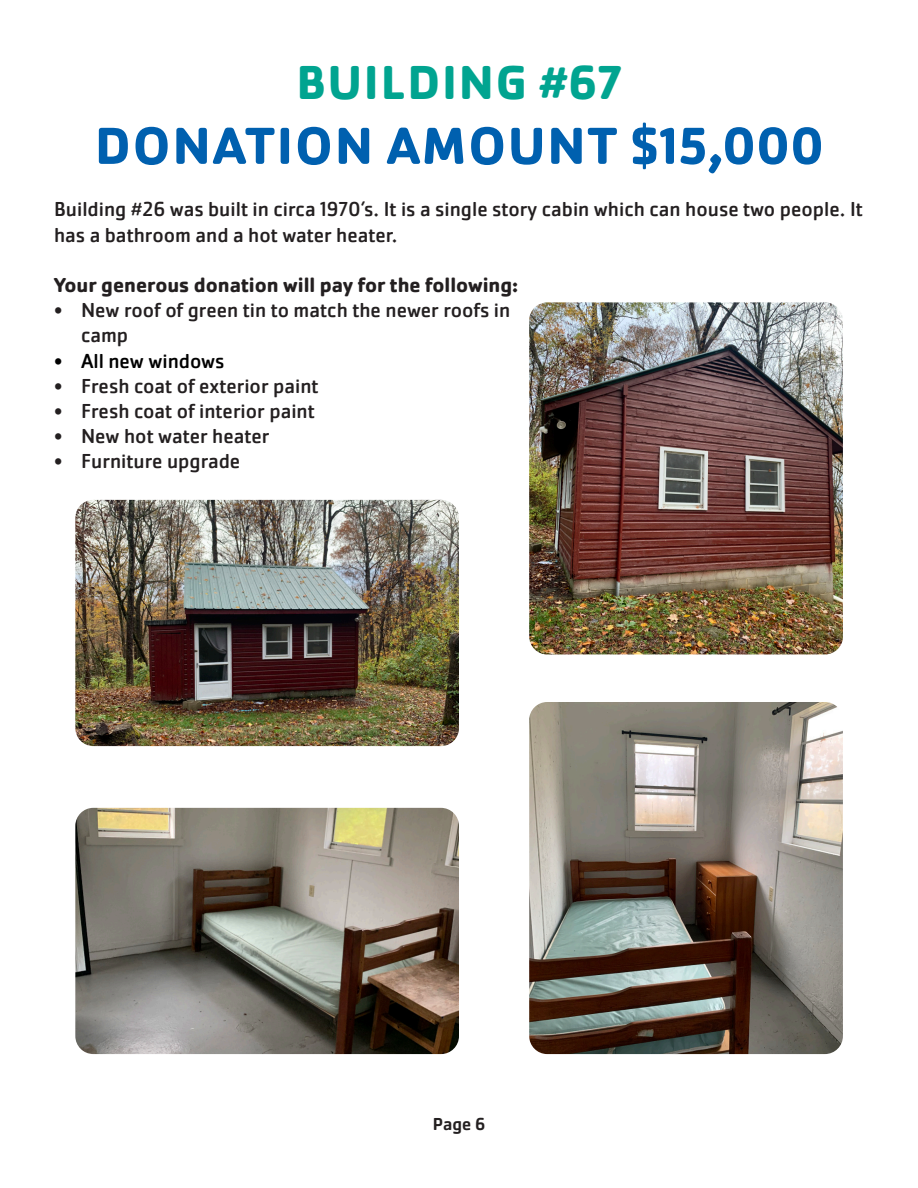
<style>
.page{position:relative;width:918px;height:1188px;background:#fff}
.page>*{position:absolute;margin:0;border:0;box-sizing:border-box;transform-origin:0 0}
.t1{font:700 54px "Cachet Pro";letter-spacing:.035em;color:#0060af}
.t2{font:700 49.5px "Cachet Pro";letter-spacing:.035em;color:#01a490}
.t3{font:21px/25.2px "Cachet Pro";color:#231f20}
.t4{font:700 21px "Cachet Pro";color:#231f20}
.t5{font:21px "Cachet Pro";color:#000}
.t6{font:500 18px "Cachet Pro";color:#231f20}
</style>
<div class="page">
<img style="left:75px;top:500px;width:384px;height:246px">
<img style="left:529px;top:302px;width:314px;height:352px">
<img style="left:529px;top:702px;width:314px;height:352px">
<img style="left:75px;top:808px;width:384px;height:246px">
<p class="t2" style="left:297px;top:52px;width:327px">BUILDING #67</p>
<p class="t1" style="left:95px;top:112px;width:731px">DONATION AMOUNT $15,000</p>
<p class="t3" style="left:54px;top:197px;width:810px">Building #26 was built in circa 1970’s. It is a single story cabin which can house two people. It has a bathroom and a hot water heater.</p>
<p class="t4" style="left:54px;top:272px;width:466px">Your generous donation will pay for the following:</p>
<p class="t3" style="left:81px;top:298px;width:431px;text-indent:-27px">• New roof of green tin to match the newer roofs in camp</p>
<p class="t5" style="left:54px;top:348px;width:172px">• All new windows</p>
<p class="t3" style="left:54px;top:373px;width:266px">• Fresh coat of exterior paint</p>
<p class="t3" style="left:54px;top:399px;width:262px">• Fresh coat of interior paint</p>
<p class="t3" style="left:54px;top:424px;width:217px">• New hot water heater</p>
<p class="t3" style="left:54px;top:449px;width:188px">• Furniture upgrade</p>
<p class="t6" style="left:433px;top:1114px;width:54px">Page 6</p>
</div>
